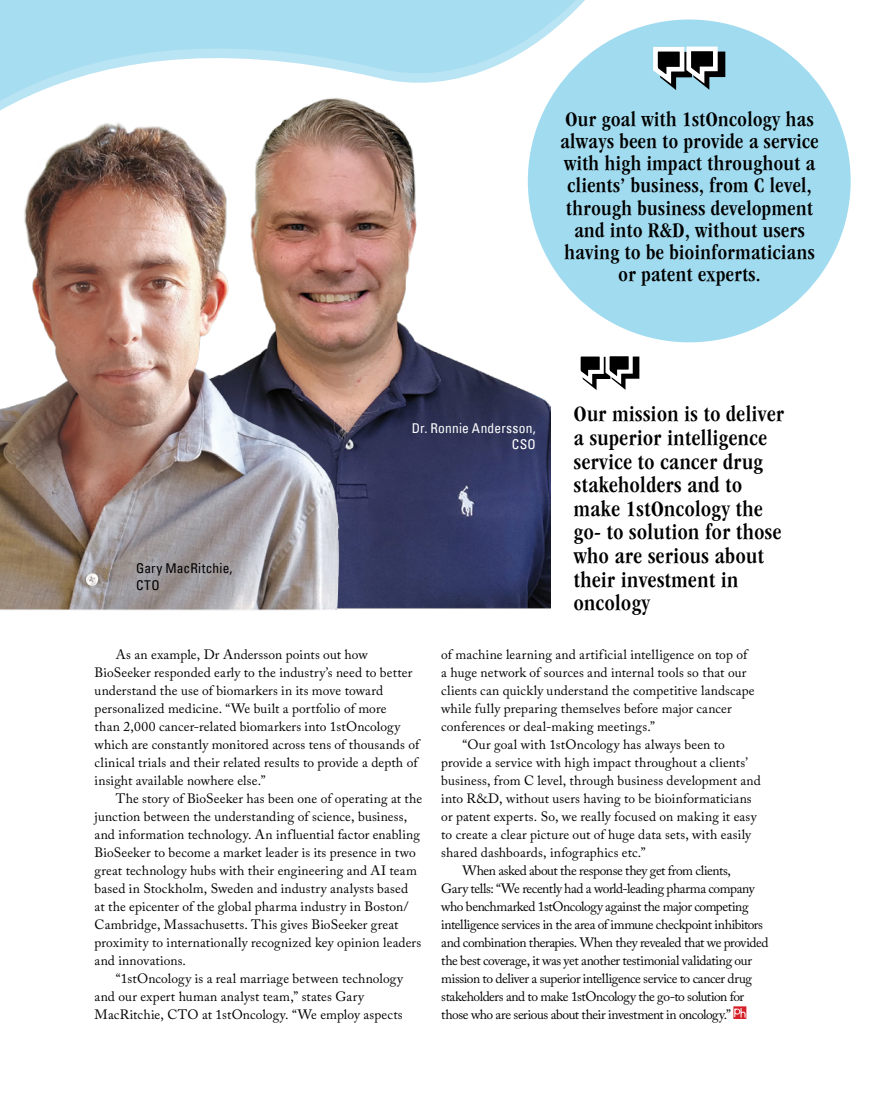
<style>
.page{position:relative;width:872px;height:1106px;background:#fff}
.page>*{position:absolute;margin:0;border:0;box-sizing:border-box;transform-origin:0 0}
.Magazine_Para_1{font:22.8px/23.5px "Garry Mondrian Cond 5 S Bld SH";letter-spacing:.02em;color:#000}
.Magazine_Para_1-2{font:21.45px/22.2px "Garry Mondrian Cond 5 S Bld SH";letter-spacing:.02em;color:#000;text-align:center}
.Magazine_Para_1-3{font:13.5px/18px "Adobe Caslon Pro";letter-spacing:.005em;color:#000}
.Magazine_Para_1-4{font:13.5px/18px "Adobe Caslon Pro";letter-spacing:-.03em;color:#000}
.Magazine_Para_1-5{font:condensed 13.5px "Univers";letter-spacing:.015em;color:#fff}
.Magazine_Para_1-6{font:condensed 13.5px "Univers";letter-spacing:.01em;color:#000}
</style>
<div class="page">
<div style="left:528px;top:19px;width:322px;height:323px;background:#a1dbef;border-radius:50%"></div>
<svg style="left:733px;top:1006px;width:13px;height:12px"></svg>
<svg style="left:653px;top:46px;width:72px;height:44px"></svg>
<svg style="left:580px;top:356px;width:59px;height:34px"></svg>
<img style="left:348px;top:224px;width:202px;height:385px">
<img style="left:0;top:224px;width:348px;height:386px">
<svg style="left:24px;top:215px;width:510px;height:9px"></svg>
<svg style="left:0;top:0;width:648px;height:215px"></svg>
<p class="Magazine_Para_1-6" style="left:136px;top:560px;width:98px">Gary MacRitchie,</p>
<p class="Magazine_Para_1-6" style="left:136px;top:576px;width:25px">CTO</p>
<p class="Magazine_Para_1-2" style="left:560px;top:106px;width:260px">Our goal with 1stOncology has always been to provide a service with high impact throughout a clients’ business, from C level, through business development and into R&amp;D, without users having to be bioinformaticians or patent experts.</p>
<p class="Magazine_Para_1-5" style="left:412px;top:419px;width:125px">Dr. Ronnie Andersson,</p>
<p class="Magazine_Para_1-5" style="left:512px;top:436px;width:26px">CSO</p>
<p class="Magazine_Para_1" style="left:574px;top:401px;width:212px">Our mission is to deliver a superior intelligence service to cancer drug stakeholders and to make 1stOncology the go- to solution for those who are serious about their investment in oncology</p>
<p class="Magazine_Para_1-3" style="left:95px;top:645px;width:326px;text-indent:21px">As an example, Dr Andersson points out how BioSeeker responded early to the industry’s need to better understand the use of biomarkers in its move toward personalized medicine. “We built a portfolio of more<br>than 2,000 cancer-related biomarkers into 1stOncology which are constantly monitored across tens of thousands of clinical trials and their related results to provide a depth of insight available nowhere else.”</p>
<p class="Magazine_Para_1-3" style="left:95px;top:789px;width:329px;text-indent:21px">The story of BioSeeker has been one of operating at the junction between the understanding of science, business, and information technology. An influential factor enabling BioSeeker to become a market leader is its presence in two great technology hubs with their engineering and AI team based in Stockholm, Sweden and industry analysts based<br>at the epicenter of the global pharma industry in Boston/ Cambridge, Massachusetts. This gives BioSeeker great proximity to internationally recognized key opinion leaders and innovations.</p>
<p class="Magazine_Para_1-3" style="left:95px;top:969px;width:310px;text-indent:21px">“1stOncology is a real marriage between technology and our expert human analyst team,” states Gary<br>MacRitchie, CTO at 1stOncology. “We employ aspects</p>
<p class="Magazine_Para_1-3" style="left:441px;top:645px;width:315px">of machine learning and artificial intelligence on top of a huge network of sources and internal tools so that our clients can quickly understand the competitive landscape while fully preparing themselves before major cancer conferences or deal-making meetings.”</p>
<p class="Magazine_Para_1-3" style="left:441px;top:735px;width:321px;text-indent:21px">“Our goal with 1stOncology has always been to provide a service with high impact throughout a clients’ business, from C level, through business development and into R&amp;D, without users having to be bioinformaticians or patent experts. So, we really focused on making it easy to create a clear picture out of huge data sets, with easily shared dashboards, infographics etc.”</p>
<p class="Magazine_Para_1-4" style="left:441px;top:861px;width:329px;text-indent:21px">When asked about the response they get from clients,<br>Gary tells: “We recently had a world-leading pharma company who benchmarked 1stOncology against the major competing intelligence services in the area of immune checkpoint inhibitors and combination therapies. When they revealed that we provided the best coverage, it was yet another testimonial validating our mission to deliver a superior intelligence service to cancer drug stakeholders and to make 1stOncology the go-to solution for those who are serious about their investment in oncology.”</p>
</div>
